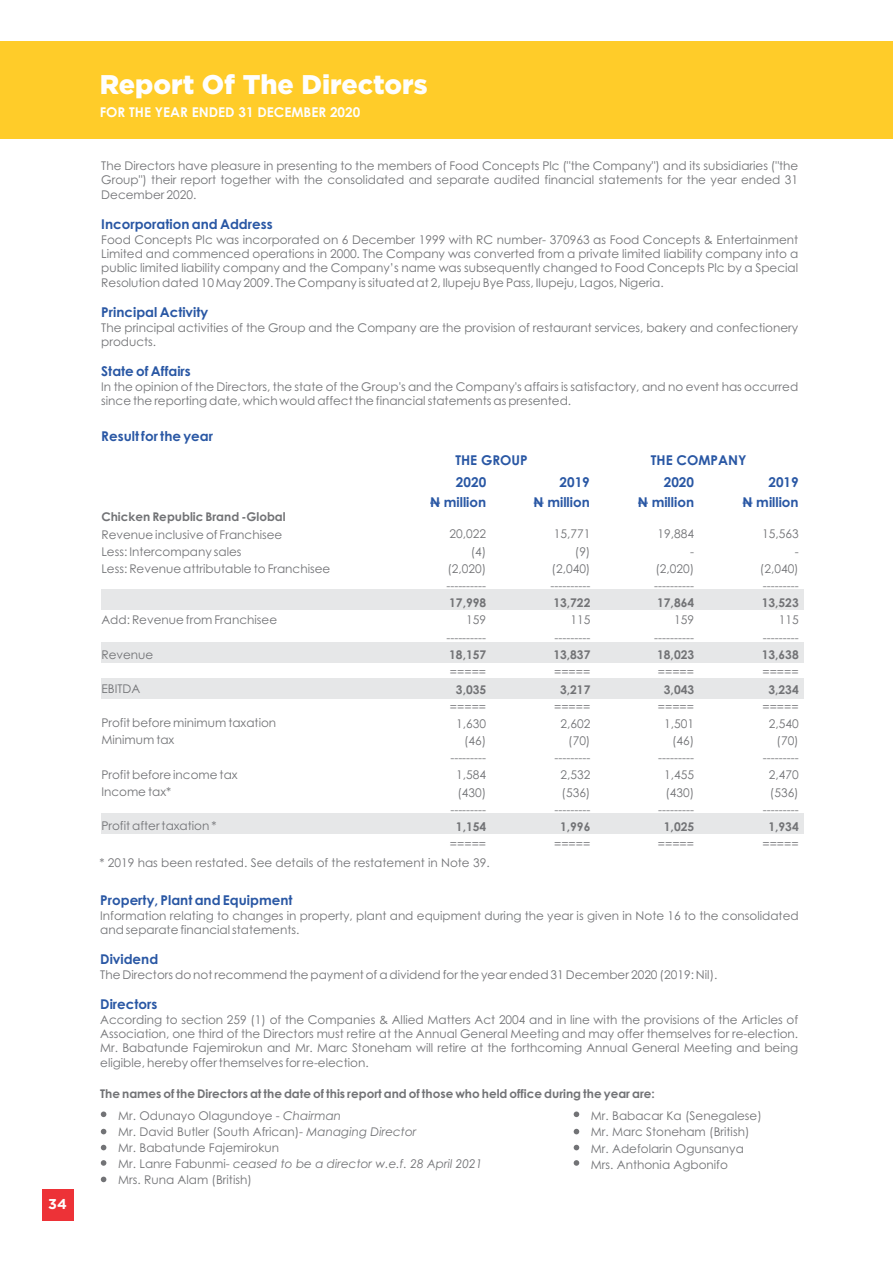
<style>
.page{position:relative;width:893px;height:1263px;background:#fff}
.page>*{position:absolute;margin:0;border:0;box-sizing:border-box;transform-origin:0 0}
.t1{font:900 27px "Gotham";color:#fefefe}
.t2{font:700 14.25px "Gotham";color:#fefefe}
.t3{font:700 13.5px/19.6px "Century Gothic";color:#2957a4;text-align:right}
.t4{font:700 13.5px "Century Gothic";color:#fefefe}
.t5{font:12px/14.2px "Century Gothic";color:#727376}
.t6{font:700 12px "Century Gothic";color:#727376}
.s1{font-style:italic}
</style>
<div class="page">
<div style="left:0;top:42px;width:893px;height:97px;background:#ffcc29"></div>
<div style="left:101px;top:678px;width:702px;height:21px;background:#e6e7e8"></div>
<div style="left:101px;top:642px;width:702px;height:21px;background:#e6e7e8"></div>
<div style="left:101px;top:589px;width:702px;height:21px;background:#e6e7e8"></div>
<div style="left:101px;top:813px;width:702px;height:21px;background:#e6e7e8"></div>
<div style="left:42px;top:1189px;width:32px;height:31px;background:#ed3237"></div>
<svg style="left:430px;top:502px;width:10px;height:2px"></svg>
<svg style="left:534px;top:502px;width:10px;height:2px"></svg>
<svg style="left:638px;top:502px;width:10px;height:2px"></svg>
<svg style="left:742px;top:502px;width:10px;height:2px"></svg>
<svg style="left:101px;top:1111px;width:5px;height:6px"></svg>
<svg style="left:101px;top:1129px;width:5px;height:5px"></svg>
<svg style="left:101px;top:1145px;width:5px;height:5px"></svg>
<svg style="left:101px;top:1160px;width:5px;height:6px"></svg>
<svg style="left:101px;top:1176px;width:5px;height:6px"></svg>
<svg style="left:574px;top:1111px;width:5px;height:6px"></svg>
<svg style="left:574px;top:1129px;width:5px;height:5px"></svg>
<svg style="left:574px;top:1145px;width:5px;height:5px"></svg>
<svg style="left:574px;top:1160px;width:5px;height:6px"></svg>
<p class="t2" style="left:48px;top:1198px;width:20px">34</p>
<h1 class="t1" style="left:100px;top:74px;width:329px">Report Of The Directors</h1>
<p class="t4" style="left:100px;top:107px;width:262px">FOR THE YEAR ENDED 31 DECEMBER 2020</p>
<p class="t5" style="left:101px;top:160px;width:698px;text-align:justify">The Directors have pleasure in presenting to the members of Food Concepts Plc ("the Company") and its subsidiaries ("the Group") their report together with the consolidated and separate audited financial statements for the year ended 31<br>December 2020.</p>
<p class="t3" style="left:101px;top:216px;width:173px">Incorporation and Address</p>
<p class="t5" style="left:101px;top:233px;width:698px;text-align:justify">Food Concepts Plc was incorporated on 6 December 1999 with RC number- 370963 as Food Concepts &amp; Entertainment Limited and commenced operations in 2000. The Company was converted from a private limited liability company into a public limited liability company and the Company’s name was subsequently changed to Food Concepts Plc by a Special Resolution dated 10 May 2009. The Company is situated at 2, Ilupeju Bye Pass, Ilupeju, Lagos, Nigeria.</p>
<p class="t3" style="left:101px;top:303px;width:109px">Principal Activity</p>
<p class="t5" style="left:101px;top:321px;width:698px">The principal activities of the Group and the Company are the provision of restaurant services, bakery and confectionery products.</p>
<p class="t3" style="left:101px;top:363px;width:91px">State of Affairs</p>
<p class="t5" style="left:101px;top:380px;width:698px">In the opinion of the Directors, the state of the Group's and the Company's affairs is satisfactory, and no event has occurred since the reporting date, which would affect the financial statements as presented.</p>
<p class="t3" style="left:101px;top:427px;width:113px">Result for the year</p>
<p class="t3" style="left:455px;top:451px;width:74px">THE GROUP</p>
<p class="t3" style="left:651px;top:451px;width:97px">THE COMPANY</p>
<p class="t3" style="left:456px;top:474px;width:32px">2020</p>
<p class="t3" style="left:430px;top:493px;width:58px">N million</p>
<p class="t3" style="left:559px;top:474px;width:32px">2019</p>
<p class="t3" style="left:638px;top:474px;width:58px">2020<br>N million</p>
<p class="t3" style="left:742px;top:474px;width:58px">2019<br>N million</p>
<p class="t3" style="left:534px;top:493px;width:58px">N million</p>
<p class="t6" style="left:101px;top:512px;width:186px">Chicken Republic Brand -Global</p>
<p class="t5" style="left:101px;top:545px;width:142px">Less: Intercompany sales</p>
<p class="t5" style="left:101px;top:528px;width:182px">Revenue inclusive of Franchisee</p>
<p class="t5" style="left:101px;top:562px;width:230px">Less: Revenue attributable to Franchisee</p>
<p class="t5" style="left:450px;top:528px;width:38px">20,022</p>
<p class="t5" style="left:471px;top:545px;width:17px">(4)</p>
<p class="t5" style="left:554px;top:526px;width:38px;line-height:17.1px;text-align:right">15,771 (9)</p>
<p class="t5" style="left:658px;top:528px;width:38px">19,884</p>
<p class="t5" style="left:690px;top:545px;width:5px">-</p>
<p class="t5" style="left:762px;top:528px;width:38px">15,563</p>
<p class="t5" style="left:795px;top:545px;width:5px">-</p>
<p class="t5" style="left:447px;top:562px;width:40px">(2,020)</p>
<p class="t5" style="left:446px;top:579px;width:41px">----------</p>
<p class="t6" style="left:449px;top:598px;width:38px">17,998</p>
<p class="t5" style="left:552px;top:562px;width:40px">(2,040)</p>
<p class="t5" style="left:551px;top:579px;width:41px">----------</p>
<p class="t6" style="left:553px;top:598px;width:38px">13,722</p>
<p class="t5" style="left:655px;top:562px;width:40px">(2,020)</p>
<p class="t6" style="left:657px;top:598px;width:38px">17,864</p>
<p class="t5" style="left:654px;top:579px;width:41px">----------</p>
<p class="t5" style="left:760px;top:562px;width:40px">(2,040)</p>
<p class="t5" style="left:763px;top:579px;width:37px">---------</p>
<p class="t6" style="left:762px;top:598px;width:38px">13,523</p>
<p class="t5" style="left:101px;top:614px;width:177px">Add: Revenue from Franchisee</p>
<p class="t5" style="left:101px;top:648px;width:53px">Revenue</p>
<p class="t5" style="left:101px;top:683px;width:40px">EBITDA</p>
<p class="t5" style="left:101px;top:717px;width:176px">Profit before minimum taxation</p>
<p class="t5" style="left:101px;top:734px;width:74px">Minimum tax</p>
<p class="t5" style="left:101px;top:767px;width:138px;line-height:17.1px">Profit before income tax<br>Income tax*</p>
<p class="t5" style="left:101px;top:820px;width:117px">Profit after taxation *</p>
<p class="t5" style="left:466px;top:614px;width:21px">159</p>
<p class="t5" style="left:446px;top:631px;width:41px">----------</p>
<p class="t6" style="left:449px;top:650px;width:38px">18,157</p>
<p class="t5" style="left:450px;top:666px;width:38px">=====</p>
<p class="t6" style="left:456px;top:685px;width:32px">3,035</p>
<p class="t5" style="left:450px;top:699px;width:38px;line-height:17.1px;text-align:center">=====<br>1,630</p>
<p class="t5" style="left:464px;top:735px;width:24px">(46)</p>
<p class="t5" style="left:570px;top:614px;width:21px">115</p>
<p class="t5" style="left:555px;top:631px;width:37px">---------</p>
<p class="t6" style="left:553px;top:650px;width:38px">13,837</p>
<p class="t5" style="left:554px;top:666px;width:38px">=====</p>
<p class="t6" style="left:560px;top:685px;width:32px">3,217</p>
<p class="t5" style="left:554px;top:700px;width:38px">=====</p>
<p class="t5" style="left:674px;top:614px;width:21px">159</p>
<p class="t5" style="left:779px;top:614px;width:21px">115</p>
<p class="t6" style="left:762px;top:650px;width:38px">13,638</p>
<p class="t5" style="left:654px;top:631px;width:41px">----------</p>
<p class="t5" style="left:763px;top:631px;width:37px">---------</p>
<p class="t6" style="left:657px;top:650px;width:38px">18,023</p>
<p class="t5" style="left:658px;top:666px;width:38px">=====</p>
<p class="t6" style="left:664px;top:685px;width:32px">3,043</p>
<p class="t5" style="left:658px;top:700px;width:38px">=====</p>
<p class="t5" style="left:762px;top:666px;width:38px">=====</p>
<p class="t6" style="left:768px;top:685px;width:32px">3,234</p>
<p class="t5" style="left:762px;top:700px;width:38px">=====</p>
<p class="t5" style="left:560px;top:716px;width:31px;line-height:17.1px;text-align:right">2,602 (70)</p>
<p class="t5" style="left:664px;top:718px;width:31px">1,501</p>
<p class="t5" style="left:672px;top:735px;width:24px">(46)</p>
<p class="t5" style="left:769px;top:718px;width:31px">2,540</p>
<p class="t5" style="left:777px;top:735px;width:24px">(70)</p>
<p class="t5" style="left:450px;top:752px;width:37px">---------</p>
<p class="t5" style="left:555px;top:752px;width:37px">---------</p>
<p class="t5" style="left:658px;top:752px;width:37px">---------</p>
<p class="t5" style="left:763px;top:752px;width:37px">---------</p>
<p class="t5" style="left:456px;top:769px;width:31px">1,584</p>
<p class="t5" style="left:457px;top:786px;width:30px">(430)</p>
<p class="t5" style="left:450px;top:803px;width:37px">---------</p>
<p class="t6" style="left:456px;top:822px;width:32px">1,154</p>
<p class="t5" style="left:450px;top:838px;width:38px">=====</p>
<p class="t5" style="left:560px;top:769px;width:31px">2,532</p>
<p class="t5" style="left:562px;top:786px;width:30px">(536)</p>
<p class="t5" style="left:555px;top:803px;width:37px">---------</p>
<p class="t6" style="left:560px;top:822px;width:32px">1,996</p>
<p class="t5" style="left:554px;top:838px;width:38px">=====</p>
<p class="t5" style="left:658px;top:768px;width:37px;line-height:17.1px;text-align:center">1,455 (430) ---------</p>
<p class="t6" style="left:664px;top:822px;width:32px">1,025</p>
<p class="t5" style="left:658px;top:838px;width:38px">=====</p>
<p class="t5" style="left:769px;top:769px;width:31px">2,470</p>
<p class="t5" style="left:770px;top:786px;width:30px">(536)</p>
<p class="t5" style="left:763px;top:803px;width:37px">---------</p>
<p class="t6" style="left:768px;top:822px;width:32px">1,934</p>
<p class="t5" style="left:762px;top:838px;width:38px">=====</p>
<p class="t5" style="left:99px;top:856px;width:392px">* 2019 has been restated. See details of the restatement in Note 39.</p>
<p class="t3" style="left:100px;top:891px;width:194px">Property, Plant and Equipment</p>
<p class="t5" style="left:100px;top:909px;width:700px">Information relating to changes in property, plant and equipment during the year is given in Note 16 to the consolidated and separate financial statements.</p>
<p class="t5" style="left:100px;top:968px;width:619px">The Directors do not recommend the payment of a dividend for the year ended 31 December 2020 (2019: Nil).</p>
<p class="t3" style="left:100px;top:951px;width:60px">Dividend</p>
<p class="t3" style="left:100px;top:996px;width:59px">Directors</p>
<p class="t5" style="left:100px;top:1013px;width:699px;text-align:justify">According to section 259 (1) of the Companies &amp; Allied Matters Act 2004 and in line with the provisions of the Articles of Association, one third of the Directors must retire at the Annual General Meeting and may offer themselves for re-election.<br>Mr. Babatunde Fajemirokun and Mr. Marc Stoneham will retire at the forthcoming Annual General Meeting and being eligible, hereby offer themselves for re-election.</p>
<p class="t6" style="left:100px;top:1089px;width:556px">The names of the Directors at the date of this report and of those who held office during the year are:</p>
<p class="t5" style="left:118px;top:1109px;width:366px;line-height:16px">Mr. Odunayo Olagundoye - <span class="s1">Chairman<br></span>Mr. David Butler (South African)- <span class="s1">Managing Director<br></span>Mr. Babatunde Fajemirokun<br>Mr. Lanre Fabunmi - <span class="s1">ceased to be a director w.e.f. 28 April 2021<br></span>Mrs. Runa Alam (British)</p>
<p class="t5" style="left:591px;top:1109px;width:172px;line-height:16px">Mr. Babacar Ka (Senegalese)<br>Mr. Marc Stoneham (British)<br>Mr. Adefolarin Ogunsanya<br>Mrs. Anthonia Agbonifo</p>
</div>
